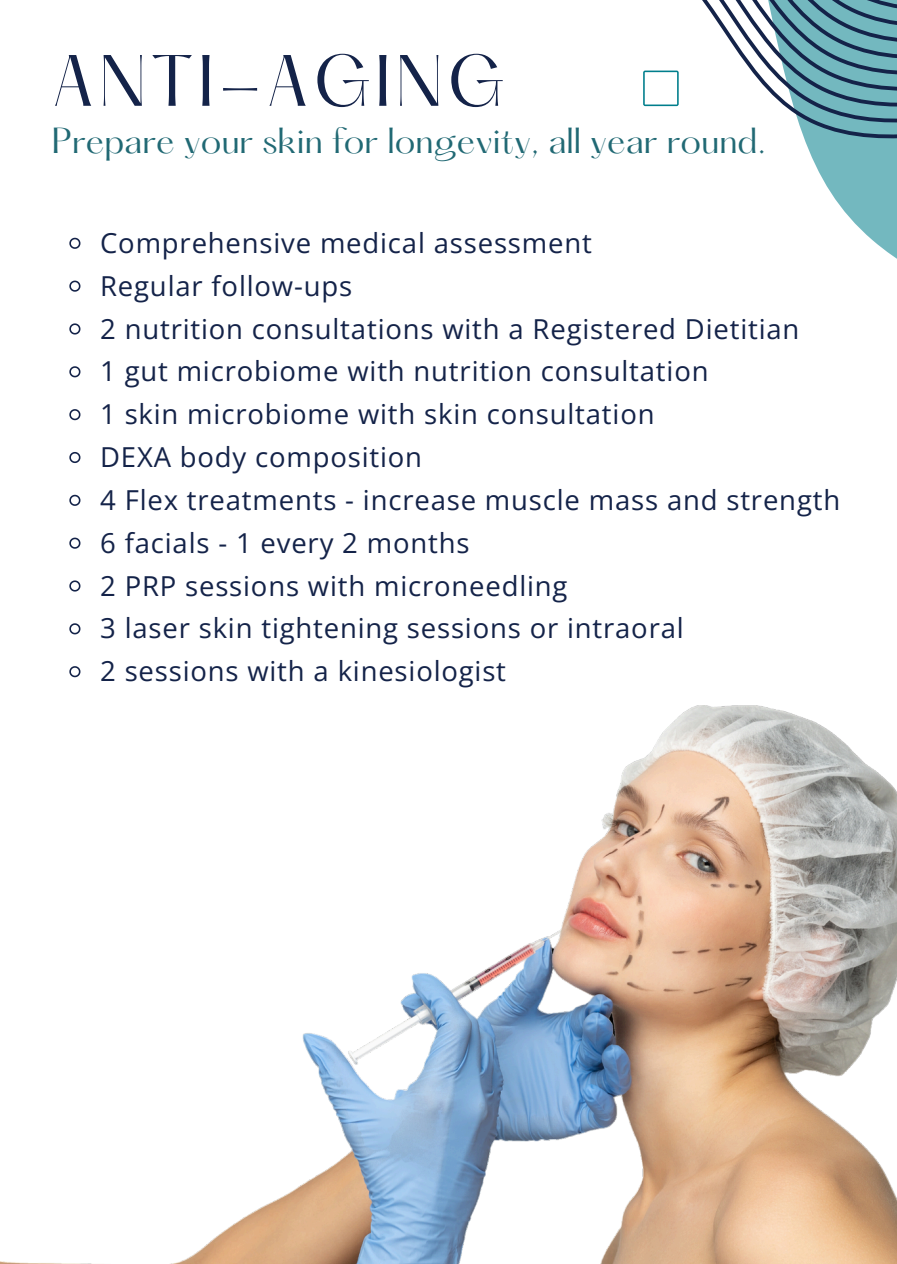
<style>
.page{position:relative;width:897px;height:1264px;background:#fff}
.page>*{position:absolute;margin:0;border:0;box-sizing:border-box;transform-origin:0 0}
.t1{font:63.45px "Hatton";letter-spacing:.075em;color:#142349}
.t2{font:31.65px "Hatton";color:#216974}
.t3{font:27.45px "Open Sans";letter-spacing:.03em;color:#142349}
</style>
<div class="page">
<img style="left:0;top:705px;width:897px;height:558px">
<svg style="left:644px;top:0;width:253px;height:253px"></svg>
<svg style="left:69px;top:237px;width:12px;height:12px"></svg>
<svg style="left:69px;top:280px;width:12px;height:12px"></svg>
<svg style="left:69px;top:323px;width:12px;height:12px"></svg>
<svg style="left:69px;top:366px;width:12px;height:12px"></svg>
<svg style="left:69px;top:409px;width:12px;height:12px"></svg>
<svg style="left:69px;top:452px;width:12px;height:11px"></svg>
<svg style="left:69px;top:494px;width:12px;height:12px"></svg>
<svg style="left:69px;top:537px;width:12px;height:12px"></svg>
<svg style="left:69px;top:580px;width:12px;height:12px"></svg>
<svg style="left:69px;top:623px;width:12px;height:12px"></svg>
<svg style="left:69px;top:666px;width:12px;height:12px"></svg>
<svg style="left:643px;top:71px;width:35px;height:35px"></svg>
<p class="t1" style="left:52px;top:51px;width:454px">ANTI-AGING</p>
<p class="t2" style="left:52px;top:126px;width:715px">Prepare your skin for longevity, all year round.</p>
<p class="t3" style="left:100px;top:223px;width:493px">Comprehensive medical assessment</p>
<h1 class="t3" style="left:100px;top:266px;width:253px">Regular follow-ups</h1>
<h2 class="t3" style="left:100px;top:309px;width:700px">2 nutrition consultations with a Registered Dietitian</h2>
<p class="t3" style="left:100px;top:352px;width:610px">1 gut microbiome with nutrition consultation</p>
<p class="t3" style="left:100px;top:395px;width:556px">1 skin microbiome with skin consultation</p>
<p class="t3" style="left:100px;top:437px;width:323px">DEXA body composition</p>
<p class="t3" style="left:100px;top:480px;width:741px">4 Flex treatments - increase muscle mass and strength</p>
<p class="t3" style="left:100px;top:523px;width:371px">6 facials - 1 every 2 months</p>
<p class="t3" style="left:100px;top:566px;width:469px">2 PRP sessions with microneedling</p>
<p class="t3" style="left:100px;top:609px;width:585px">3 laser skin tightening sessions or intraoral</p>
<p class="t3" style="left:100px;top:652px;width:407px">2 sessions with a kinesiologist</p>
</div>
